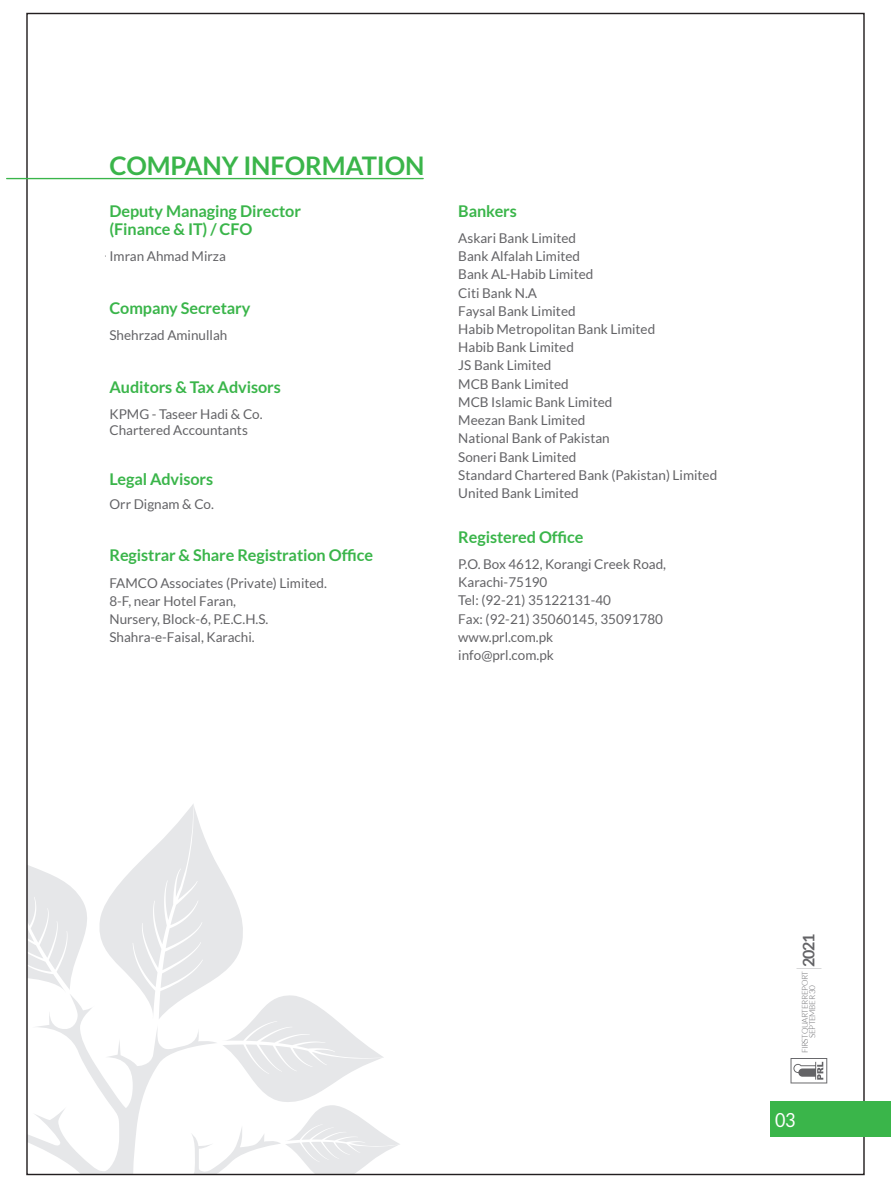
<style>
.page{position:relative;width:891px;height:1188px;background:#fff}
.page>*{position:absolute;margin:0;border:0;box-sizing:border-box;transform-origin:0 0}
.t1{font:700 25.65px "Lato";letter-spacing:-.005em;color:#3ab54a}
.t2{font:19.35px "Lato";color:#fff;scale:.92 1}
.t3{font:700 16.2px/18.3px "Lato";letter-spacing:-.005em;color:#3ab54a}
.t4{font:700 16.05px "Lato";color:#636366}
.t5{font:13.5px/18.3px "Lato";color:#636366}
.t6{font:300 8.1px/7.4px "Lato";letter-spacing:-.065em;color:#636366;text-align:center}
</style>
<div class="page">
<svg style="left:28px;top:804px;width:372px;height:369px"></svg>
<hr style="left:7px;top:178px;width:416px;height:1px;background:#3ab54a">
<div style="left:771px;top:1101px;width:120px;height:36px;background:#3ab54a"></div>
<svg style="left:791px;top:1058px;width:36px;height:25px"></svg>
<h1 class="t1" style="left:109px;top:151px;width:317px">COMPANY INFORMATION</h1>
<p class="t3" style="left:109px;top:201px;width:193px">Deputy Managing Director (Finance &amp; IT) / CFO</p>
<p class="t5" style="left:109px;top:247px;width:118px">Imran Ahmad Mirza</p>
<p class="t3" style="left:109px;top:298px;width:143px">Company Secretary</p>
<p class="t5" style="left:109px;top:326px;width:119px">Shehrzad Aminullah</p>
<p class="t3" style="left:109px;top:377px;width:173px">Auditors &amp; Tax Advisors</p>
<p class="t5" style="left:109px;top:406px;width:155px;line-height:15.6px">KPMG - Taseer Hadi &amp; Co.<br>Chartered Accountants</p>
<p class="t3" style="left:109px;top:470px;width:105px">Legal Advisors</p>
<p class="t5" style="left:109px;top:495px;width:106px">Orr Dignam &amp; Co.</p>
<p class="t3" style="left:109px;top:546px;width:265px">Registrar &amp; Share Registration Office</p>
<p class="t5" style="left:109px;top:574px;width:219px">FAMCO Associates (Private) Limited.<br>8-F, near Hotel Faran,<br>Nursery, Block-6, P.E.C.H.S.<br>Shahra-e-Faisal, Karachi.</p>
<p class="t3" style="left:458px;top:201px;width:60px">Bankers</p>
<p class="t5" style="left:458px;top:229px;width:260px">Askari Bank Limited<br>Bank Alfalah Limited<br>Bank AL-Habib Limited<br>Citi Bank N.A<br>Faysal Bank Limited<br>Habib Metropolitan Bank Limited<br>Habib Bank Limited<br>JS Bank Limited<br>MCB Bank Limited<br>MCB Islamic Bank Limited<br>Meezan Bank Limited<br>National Bank of Pakistan<br>Soneri Bank Limited<br>Standard Chartered Bank (Pakistan) Limited<br>United Bank Limited</p>
<p class="t3" style="left:458px;top:527px;width:127px">Registered Office</p>
<p class="t5" style="left:458px;top:555px;width:209px">P.O. Box 4612, Korangi Creek Road,<br>Karachi-75190<br>Tel: (92-21) 35122131-40<br>Fax: (92-21) 35060145, 35091780 www.prl.com.pk<br>info@prl.com.pk</p>
<p class="t4" style="left:799px;top:967px;width:35px;rotate:-90deg">2021</p>
<p class="t6" style="left:801px;top:1053px;width:83px;rotate:-90deg">FIRST QUARTER REPORT<br>SEPTEMBER 30</p>
<h2 class="t2" style="left:775px;top:1109px;width:24px">03</h2>
</div>
